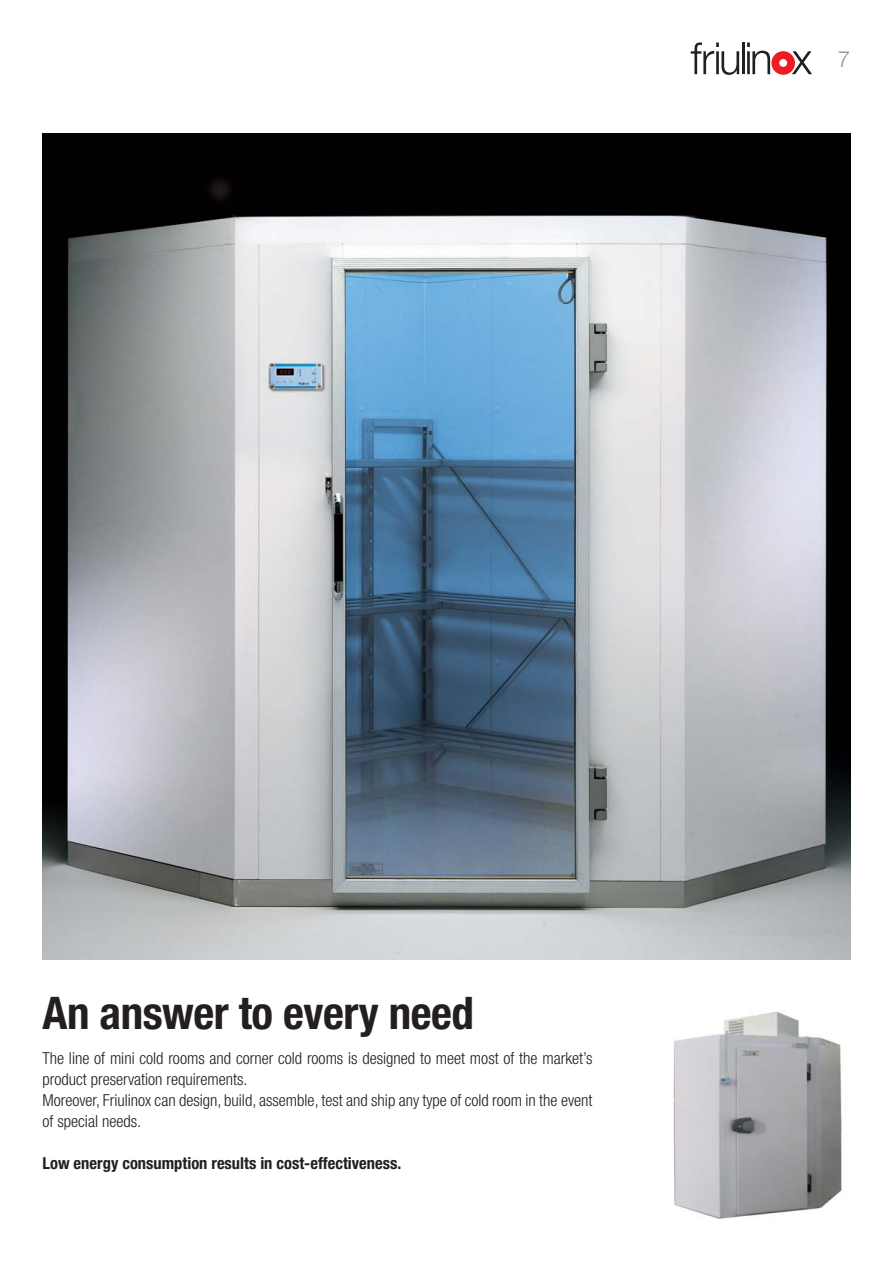
<style>
.page{position:relative;width:893px;height:1263px;background:#fff}
.page>*{position:absolute;margin:0;border:0;box-sizing:border-box;transform-origin:0 0}
.t1{font:700 condensed 45px "Helvetica Neue";letter-spacing:-.01em;color:#231f20}
.t2{font:300 22.5px "Helvetica Neue";color:#939598}
.t3{font:300 condensed 16.5px/21px "Helvetica Neue";color:#231f20}
.t4{font:700 condensed 16.5px "Helvetica Neue";color:#231f20}
</style>
<div class="page">
<svg style="left:691px;top:43px;width:48px;height:32px"></svg>
<hr style="left:742px;top:43px;width:2px;height:31px;background:#231f20">
<svg style="left:747px;top:43px;width:65px;height:32px"></svg>
<img style="left:673px;top:1011px;width:169px;height:208px">
<img style="left:43px;top:134px;width:807px;height:825px">
<h2 class="t2" style="left:838px;top:46px;width:14px">7</h2>
<h1 class="t1" style="left:43px;top:996px;width:433px">An answer to every need</h1>
<p class="t3" style="left:43px;top:1049px;width:552px">The line of mini cold rooms and corner cold rooms is designed to meet most of the market’s product preservation requirements.<br>Moreover, Friulinox can design, build, assemble, test and ship any type of cold room in the event of special needs.</p>
<p class="t4" style="left:43px;top:1157px;width:360px">Low energy consumption results in cost-effectiveness.</p>
</div>
